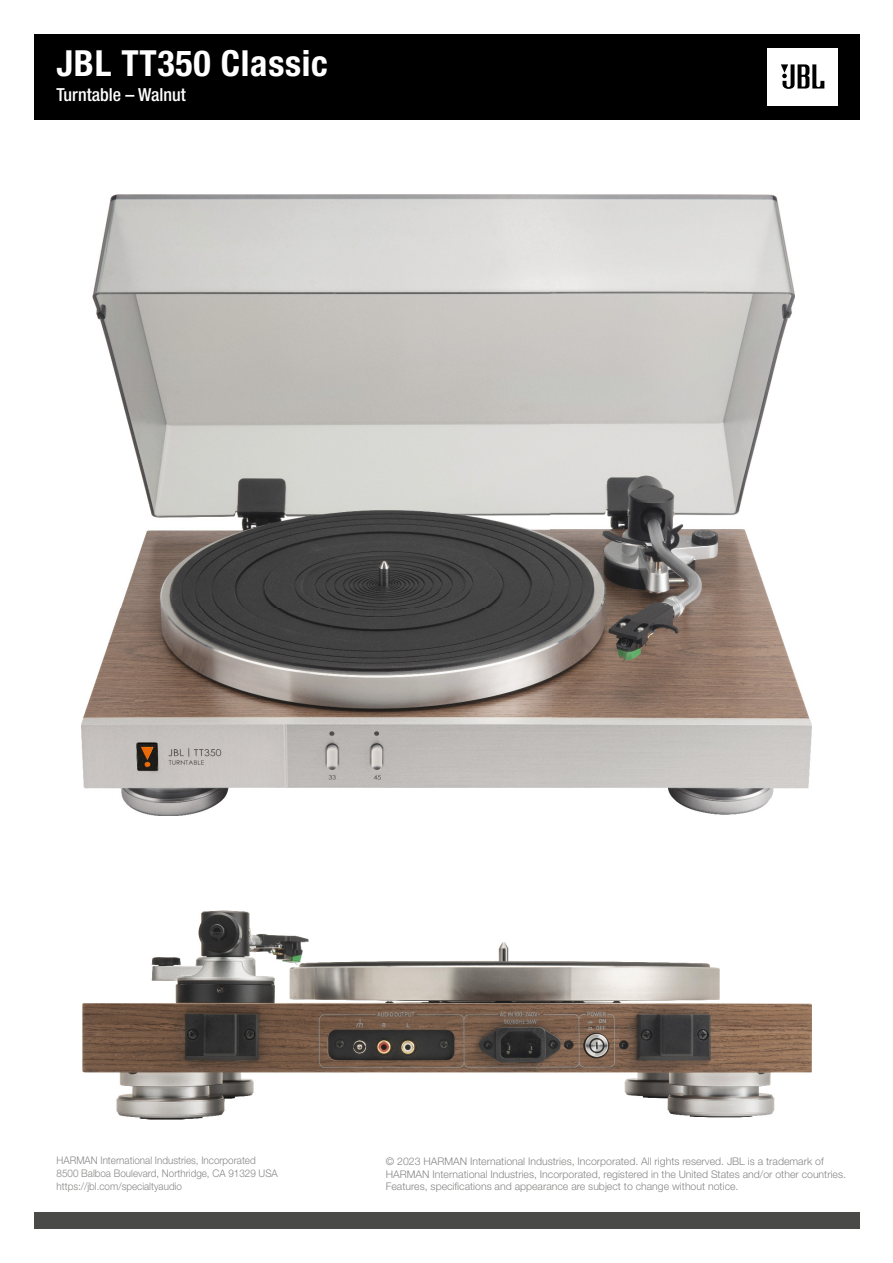
<style>
.page{position:relative;width:893px;height:1263px;background:#fff}
.page>*{position:absolute;margin:0;border:0;box-sizing:border-box;transform-origin:0 0}
.t1{font:700 condensed 36px "Helvetica Neue LT Pro";letter-spacing:.02em;color:#fff}
.t2{font:500 condensed 18px "Helvetica Neue LT Pro";color:#fff}
.t3{font:300 10.5px/12.6px "Helvetica Neue LT Pro";color:#878786}
.t4{font:300 10.5px/12.6px "Helvetica Neue LT Pro";color:#878786;scale:.94 1}
</style>
<div class="page">
<img style="left:83px;top:911px;width:728px;height:208px">
<div style="left:34px;top:34px;width:825px;height:85px;background:#000"></div>
<div style="left:767px;top:48px;width:70px;height:57px;background:#fff"></div>
<svg style="left:781px;top:64px;width:43px;height:25px"></svg>
<div style="left:34px;top:1213px;width:825px;height:16px;background:#4a4a49"></div>
<img style="left:82px;top:195px;width:729px;height:621px">
<h1 class="t1" style="left:57px;top:42px;width:273px">JBL TT350 Classic</h1>
<h2 class="t2" style="left:57px;top:88px;width:131px">Turntable – Walnut</h2>
<p class="t4" style="left:57px;top:1155px;width:237px">HARMAN International Industries, Incorporated<br>8500 Balboa Boulevard, Northridge, CA 91329 USA https://jbl.com/specialtyaudio</p>
<p class="t3" style="left:386px;top:1156px;width:461px">© 2023 HARMAN International Industries, Incorporated. All rights reserved. JBL is a trademark of<br>HARMAN International Industries, Incorporated, registered in the United States and/or other countries.<br>Features, specifications and appearance are subject to change without notice.</p>
</div>
